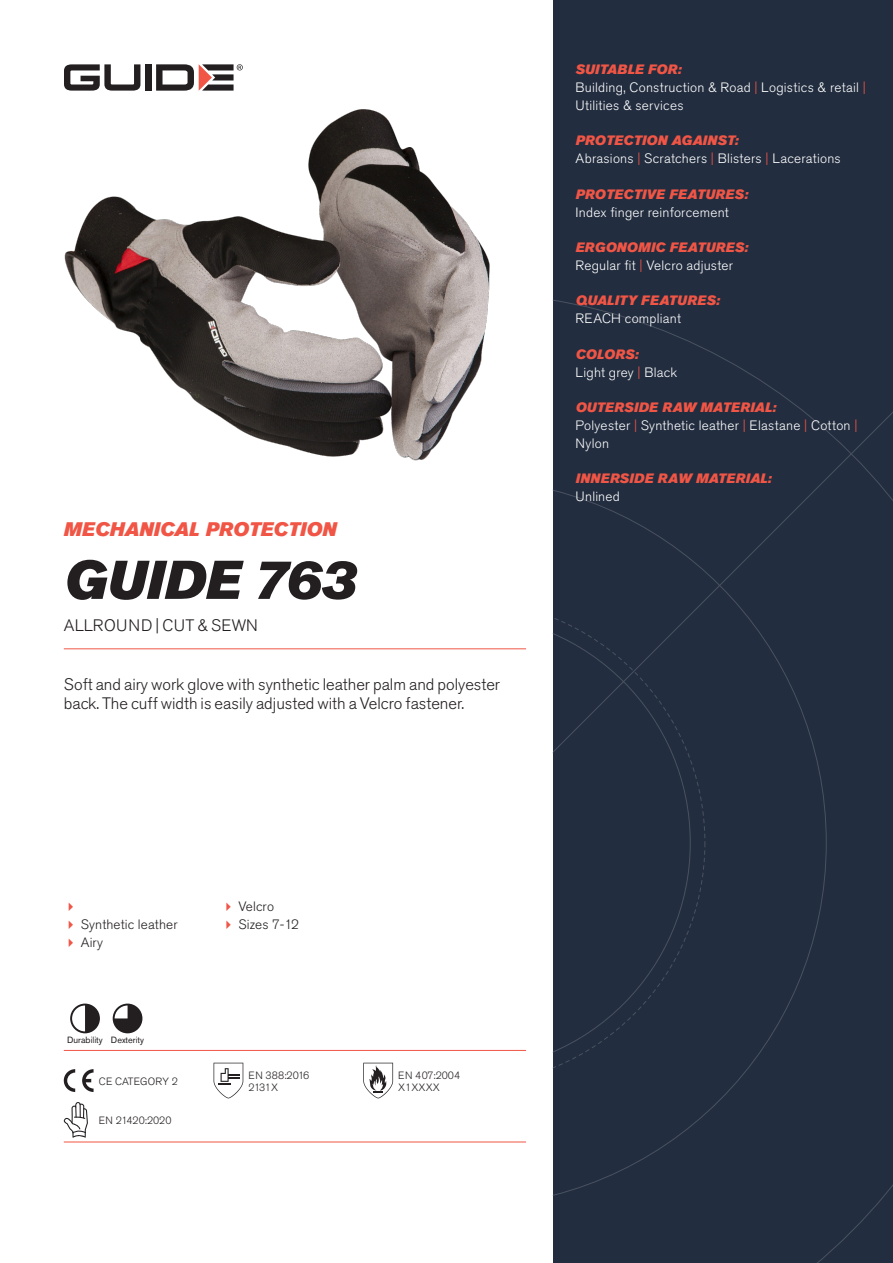
<style>
.page{position:relative;width:893px;height:1263px;background:#fff}
.page>*{position:absolute;margin:0;border:0;box-sizing:border-box;transform-origin:0 0}
.Rubrik{font:italic 54px "Akzidenz Grotesk Pro Super";color:#231f20}
.Överrubrik{font:italic 19.5px "Akzidenz Grotesk Pro Super";color:#f05545}
.Ingress{font:300 16.5px/19.8px "Akzidenz Grotesk Pro";color:#231f20}
.Product_-_AltSegment{font:300 16.5px "Akzidenz Grotesk Pro";letter-spacing:.02em;color:#231f20}
.Produkt_-_Brödtext{font:300 13.5px/18px "Akzidenz Grotesk Pro";letter-spacing:.02em;color:#fff}
.Produkt_-_Namn{font:italic 13.5px "Akzidenz Grotesk Pro Super";letter-spacing:.015em;color:#f05545}
.t1{font:300 13.5px "Akzidenz Grotesk Pro";letter-spacing:.01em;color:#231f20}
.t2{font:300 10.5px "Akzidenz Grotesk Pro";color:#231f20}
.Produkt_-_Egenskaper{font:9px "Akzidenz Grotesk Pro";color:#231f20}
.s1{color:#f05545}
</style>
<div class="page">
<div style="left:145px;top:64px;width:7px;height:27px;background:#231f20"></div>
<svg style="left:156px;top:64px;width:87px;height:27px"></svg>
<svg style="left:64px;top:64px;width:76px;height:27px"></svg>
<div style="left:553px;top:0;width:340px;height:1263px;background:#222d3f"></div>
<svg style="left:553px;top:300px;width:340px;height:963px"></svg>
<hr style="left:64px;top:1050px;width:462px;height:1px;background:#f05545">
<hr style="left:64px;top:1142px;width:462px;height:1px;background:#f05545">
<svg style="left:70px;top:1003px;width:30px;height:30px"></svg>
<svg style="left:113px;top:1003px;width:29px;height:30px"></svg>
<svg style="left:64px;top:1069px;width:11px;height:23px"></svg>
<svg style="left:82px;top:1069px;width:12px;height:23px"></svg>
<svg style="left:214px;top:1063px;width:29px;height:35px"></svg>
<svg style="left:363px;top:1063px;width:30px;height:35px"></svg>
<svg style="left:64px;top:1102px;width:24px;height:36px"></svg>
<img style="left:64px;top:109px;width:426px;height:352px">
<hr style="left:64px;top:648px;width:462px;height:1px;background:#f05545">
<p class="Överrubrik" style="left:64px;top:517px;width:274px">MECHANICAL PROTECTION</p>
<p class="Rubrik" style="left:64px;top:545px;width:293px">GUIDE 763</p>
<p class="Product_-_AltSegment" style="left:64px;top:615px;width:196px">ALLROUND | CUT &amp; SEWN</p>
<p class="Ingress" style="left:64px;top:674px;width:438px">Soft and airy work glove with synthetic leather palm and polyester back. The cuff width is easily adjusted with a Velcro fastener.</p>
<p class="t1" style="left:81px;top:916px;width:98px">Synthetic leather</p>
<p class="t1" style="left:81px;top:934px;width:24px">Airy</p>
<p class="Produkt_-_Egenskaper" style="left:67px;top:1034px;width:37px">Durability</p>
<p class="Produkt_-_Egenskaper" style="left:111px;top:1034px;width:35px">Dexterity</p>
<p class="t2" style="left:99px;top:1074px;width:81px">CE CATEGORY 2</p>
<p class="t2" style="left:99px;top:1113px;width:74px">EN 21420:2020</p>
<p class="t1" style="left:238px;top:898px;width:37px">Velcro</p>
<p class="t1" style="left:238px;top:916px;width:62px">Sizes 7-12</p>
<p class="t2" style="left:248px;top:1068px;width:62px">EN 388:2016</p>
<p class="t2" style="left:248px;top:1080px;width:31px">2131X</p>
<p class="t2" style="left:398px;top:1068px;width:63px">EN 407:2004</p>
<p class="t2" style="left:398px;top:1080px;width:43px">X1XXXX</p>
<p class="Produkt_-_Namn" style="left:576px;top:60px;width:107px">SUITABLE FOR:</p>
<p class="Produkt_-_Brödtext" style="left:576px;top:78px;width:292px">Building, Construction &amp; Road <span class="s1">|</span> Logistics &amp; retail <span class="s1">|<br></span>Utilities &amp; services</p>
<p class="Produkt_-_Namn" style="left:576px;top:132px;width:164px">PROTECTION AGAINST:</p>
<p class="Produkt_-_Brödtext" style="left:576px;top:150px;width:267px">Abrasions <span class="s1">|</span> Scratchers <span class="s1">|</span> Blisters <span class="s1">|</span> Lacerations</p>
<p class="Produkt_-_Namn" style="left:576px;top:185px;width:174px">PROTECTIVE FEATURES:</p>
<p class="Produkt_-_Brödtext" style="left:576px;top:203px;width:155px">Index finger reinforcement</p>
<p class="Produkt_-_Namn" style="left:576px;top:238px;width:174px">ERGONOMIC FEATURES:</p>
<p class="Produkt_-_Brödtext" style="left:576px;top:256px;width:159px">Regular fit <span class="s1">|</span> Velcro adjuster</p>
<p class="Produkt_-_Namn" style="left:576px;top:292px;width:146px">QUALITY FEATURES:</p>
<p class="Produkt_-_Brödtext" style="left:576px;top:310px;width:107px">REACH compliant</p>
<p class="Produkt_-_Namn" style="left:576px;top:345px;width:64px">COLORS:</p>
<p class="Produkt_-_Brödtext" style="left:576px;top:363px;width:103px">Light grey <span class="s1">|</span> Black</p>
<p class="Produkt_-_Namn" style="left:576px;top:398px;width:202px">OUTERSIDE RAW MATERIAL:</p>
<p class="Produkt_-_Brödtext" style="left:576px;top:416px;width:283px">Polyester <span class="s1">|</span> Synthetic leather <span class="s1">|</span> Elastane <span class="s1">|</span> Cotton <span class="s1">|<br></span>Nylon</p>
<p class="Produkt_-_Namn" style="left:576px;top:470px;width:197px">INNERSIDE RAW MATERIAL:</p>
<p class="Produkt_-_Brödtext" style="left:576px;top:488px;width:46px">Unlined</p>
</div>
